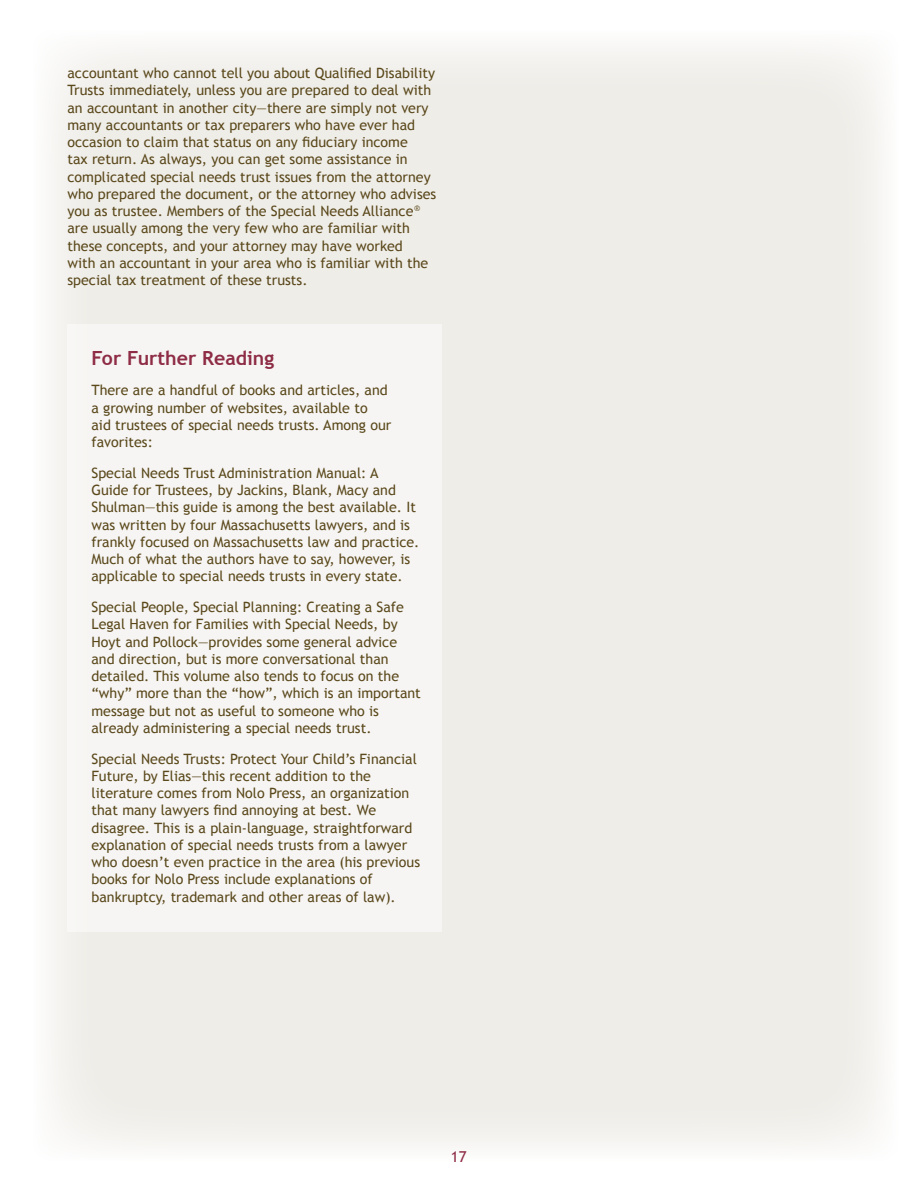
<style>
.page{position:relative;width:918px;height:1188px;background:#fff}
.page>*{position:absolute;margin:0;border:0;box-sizing:border-box;transform-origin:0 0}
.t1{font:700 19.5px "Trebuchet MS";color:#8e2c45}
.t2{font:15px "Trebuchet MS";color:#8e2c45}
.t3{font:14.25px/17.2px "Trebuchet MS";color:#5b491c}
</style>
<div class="page">
<div style="left:33px;top:30px;width:865px;height:1131px;background:#efede8;border-radius:18px"></div>
<div style="left:68px;top:324px;width:374px;height:608px;background:#f6f5f3"></div>
<p class="t3" style="left:68px;top:65px;width:370px">accountant who cannot tell you about Qualified Disability Trusts immediately, unless you are prepared to deal with an accountant in another city—there are simply not very many accountants or tax preparers who have ever had occasion to claim that status on any fiduciary income<br>tax return. As always, you can get some assistance in complicated special needs trust issues from the attorney who prepared the document, or the attorney who advises you as trustee. Members of the Special Needs Alliance<sup>® </sup>are usually among the very few who are familiar with these concepts, and your attorney may have worked<br>with an accountant in your area who is familiar with the special tax treatment of these trusts.</p>
<h1 class="t1" style="left:92px;top:345px;width:184px">For Further Reading</h1>
<p class="t3" style="left:92px;top:382px;width:301px">There are a handful of books and articles, and a growing number of websites, available to<br>aid trustees of special needs trusts. Among our favorites:</p>
<p class="t3" style="left:92px;top:464px;width:329px">Special Needs Trust Administration Manual: A<br>Guide for Trustees, by Jackins, Blank, Macy and Shulman—this guide is among the best available. It was written by four Massachusetts lawyers, and is frankly focused on Massachusetts law and practice.<br>Much of what the authors have to say, however, is applicable to special needs trusts in every state.</p>
<p class="t3" style="left:92px;top:599px;width:331px">Special People, Special Planning: Creating a Safe Legal Haven for Families with Special Needs, by Hoyt and Pollock—provides some general advice and direction, but is more conversational than detailed. This volume also tends to focus on the “why” more than the “how”, which is an important message but not as useful to someone who is already administering a special needs trust.</p>
<p class="t3" style="left:92px;top:750px;width:330px">Special Needs Trusts: Protect Your Child’s Financial Future, by Elias—this recent addition to the literature comes from Nolo Press, an organization that many lawyers find annoying at best. We disagree. This is a plain-language, straightforward explanation of special needs trusts from a lawyer who doesn’t even practice in the area (his previous books for Nolo Press include explanations of bankruptcy, trademark and other areas of law).</p>
<p class="t2" style="left:451px;top:1148px;width:17px">17</p>
</div>
